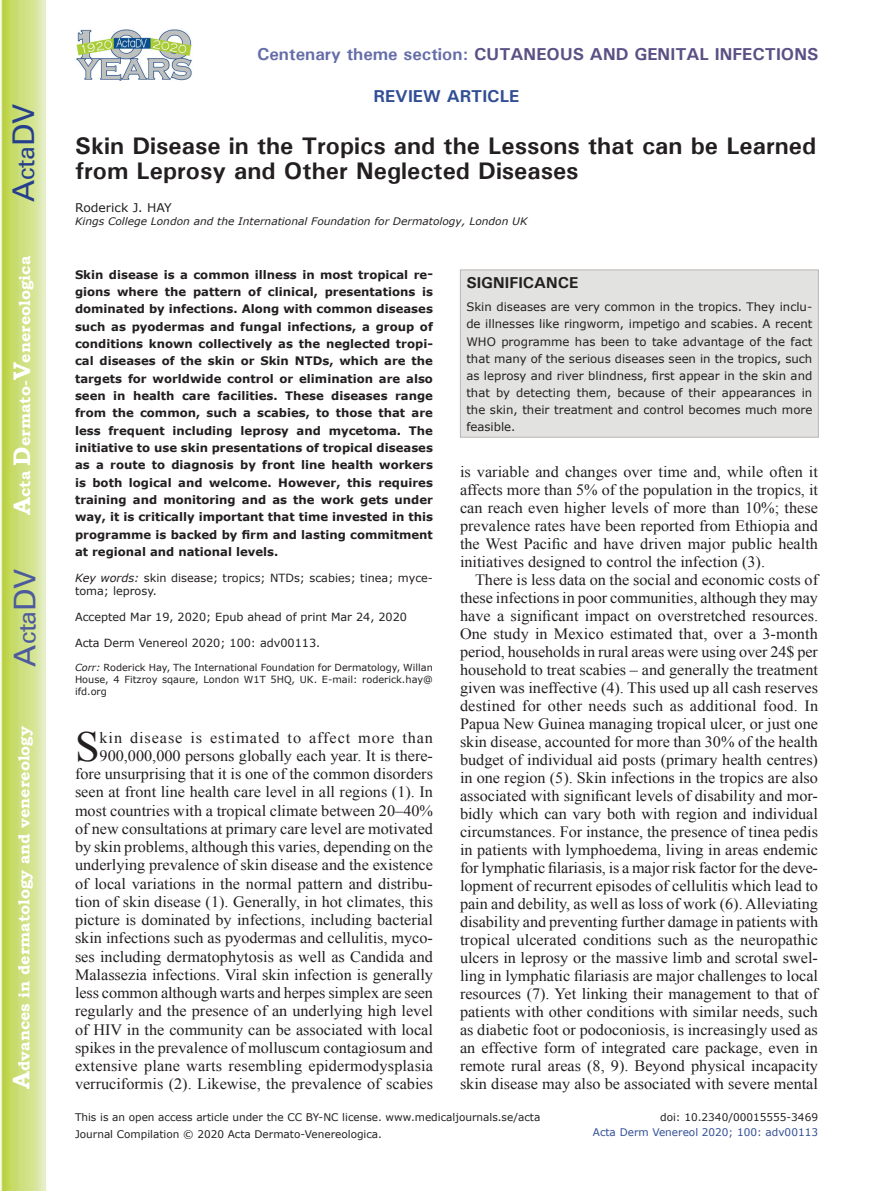
<style>
.page{position:relative;width:893px;height:1191px;background:#fff}
.page>*{position:absolute;margin:0;border:0;box-sizing:border-box;transform-origin:0 0}
.t1{font:42.9px "Times New Roman";color:#231f20}
.t2{font:30px "Univers";color:#4d5a9e}
.t3{font:30px "Univers";color:#253f8e}
.t4{font:700 24px/25.5px "Univers";color:#231f20}
.t5{font:700 17.25px "Univers";color:#5a5085}
.t6{font:700 17.25px "Univers";color:#324f95}
.t7{font:15.75px/18px "Times New Roman";color:#231f20;text-align:justify}
.t8{font:700 15.75px "Bookman Old Style";color:#fff}
.t9{font:700 15.75px "Univers";color:#231f20}
.t10{font:12px "Verdana";color:#231f20}
.t11{font:700 11.7px/17.4px "Verdana";color:#231f20;text-align:justify}
.t12{font:11.7px/17.1px "Verdana";color:#231f20;text-align:justify}
.t13{font:11.25px/13.8px "Verdana";color:#231f20}
.t14{font:10.5px/16.8px "Verdana";color:#231f20}
.t15{font:10.5px "Verdana";color:#324f95}
.t16{font:italic 10.35px "Verdana";color:#231f20}
.t17{font:9.75px/12px "Verdana";color:#231f20;text-align:justify}
.s1{font-size:24px}
.s2{color:#656da9}
.s3{font-style:italic}
</style>
<div class="page">
<svg style="left:1px;top:0;width:45px;height:1191px;background:#cfe084"></svg>
<img style="left:76px;top:29px;width:116px;height:52px">
<div style="left:460px;top:269px;width:359px;height:168px;background:#e2e2e1;border:1px solid #bab5b4"></div>
<h2 class="t3" style="left:6px;top:202px;width:100px;rotate:-90deg">A<span class="s1">cta</span>DV</h2>
<p class="t8" style="left:15px;top:515px;width:260px;rotate:-90deg"><span class="s1">A</span>cta <span class="s1">D</span>ermato-<span class="s1">V</span>enereologica</p>
<h2 class="t2" style="left:7px;top:666px;width:100px;rotate:-90deg">A<span class="s1">cta</span>DV</h2>
<p class="t8" style="left:15px;top:1088px;width:364px;rotate:-90deg"><span class="s1">A</span>dvances in dermatology and venereology</p>
<p class="t5" style="left:257px;top:43px;width:563px"><span class="s2">Centenary theme section:</span> CUTANEOUS AND GENITAL INFECTIONS</p>
<p class="t6" style="left:374px;top:85px;width:147px">REVIEW ARTICLE</p>
<h3 class="t4" style="left:75px;top:132px;width:743px">Skin Disease in the Tropics and the Lessons that can be Learned from Leprosy and Other Neglected Diseases</h3>
<p class="t10" style="left:75px;top:200px;width:98px">Roderick J. HAY</p>
<p class="t16" style="left:75px;top:214px;width:454px">Kings College London and the International Foundation for Dermatology, London UK</p>
<p class="t11" style="left:75px;top:266px;width:359px">Skin disease is a common illness in most tropical re&shy;gions where the pattern of clinical, presentations is dominated by infections. Along with common diseases such as pyodermas and fungal infections, a group of conditions known collectively as the neglected tropi&shy;cal diseases of the skin or Skin NTDs, which are the targets for worldwide control or elimination are also seen in health care facilities. These diseases range from the common, such a scabies, to those that are less frequent including leprosy and mycetoma. The initiative to use skin presentations of tropical diseases as a route to diagnosis by front line health workers is both logical and welcome. However, this requires training and monitoring and as the work gets under way, it is critically important that time invested in this programme is backed by firm and lasting commitment at regional and national levels.</p>
<p class="t13" style="left:75px;top:571px;width:359px"><span class="s3">Key words:</span> skin disease; tropics; NTDs; scabies; tinea; myce&shy;toma; leprosy.</p>
<p class="t13" style="left:75px;top:610px;width:333px">Accepted Mar 19, 2020; Epub ahead of print Mar 24, 2020</p>
<p class="t13" style="left:75px;top:636px;width:247px">Acta Derm Venereol 2020; 100: adv00113.</p>
<p class="t17" style="left:75px;top:661px;width:359px"><span class="s3">Corr:</span> Roderick Hay, The International Foundation for Dermatology, Willan House, 4 Fitzroy sqaure, London W1T 5HQ, UK. E-mail: roderick.hay@ ifd.org</p>
<h1 class="t1" style="left:75px;top:717px;width:26px">S</h1>
<p class="t7" style="left:75px;top:728px;width:360px;text-align:right">kin disease is estimated to affect more than 900,000,000 persons globally each year. It is there&shy;fore unsurprising that it is one of the common disorders seen at front line health care level in all regions (1). In most countries with a tropical climate between 20–40% of new consultations at primary care level are motivated by skin problems, although this varies, depending on the underlying prevalence of skin disease and the existence of local variations in the normal pattern and distribu&shy;tion of skin disease (1). Generally, in hot climates, this picture is dominated by infections, including bacterial skin infections such as pyodermas and cellulitis, myco&shy;ses including dermatophytosis as well as Candida and Malassezia infections. Viral skin infection is generally less common although warts and herpes simplex are seen regularly and the presence of an underlying high level of HIV in the community can be associated with local spikes in the prevalence of molluscum contagiosum and extensive plane warts resembling epidermodysplasia verruciformis (2). Likewise, the prevalence of scabies</p>
<p class="t9" style="left:466px;top:273px;width:114px">SIGNIFICANCE</p>
<p class="t12" style="left:466px;top:299px;width:347px">Skin diseases are very common in the tropics. They inclu&shy;de illnesses like ringworm, impetigo and scabies. A recent WHO programme has been to take advantage of the fact that many of the serious diseases seen in the tropics, such as leprosy and river blindness, first appear in the skin and that by detecting them, because of their appearances in the skin, their treatment and control becomes much more feasible.</p>
<p class="t7" style="left:460px;top:462px;width:360px">is variable and changes over time and, while often it affects more than 5% of the population in the tropics, it can reach even higher levels of more than 10%; these prevalence rates have been reported from Ethiopia and the West Pacific and have driven major public health initiatives designed to control the infection (3).</p>
<p class="t7" style="left:460px;top:570px;width:360px;text-indent:15px">There is less data on the social and economic costs of these infections in poor communities, although they may have a significant impact on overstretched resources.<br>One study in Mexico estimated that, over a 3-month period, households in rural areas were using over 24$ per household to treat scabies – and generally the treatment given was ineffective (4). This used up all cash reserves destined for other needs such as additional food. In Papua New Guinea managing tropical ulcer, or just one skin disease, accounted for more than 30% of the health budget of individual aid posts (primary health centres) in one region (5). Skin infections in the tropics are also associated with significant levels of disability and mor&shy;bidly which can vary both with region and individual circumstances. For instance, the presence of tinea pedis in patients with lymphoedema, living in areas endemic for lymphatic filariasis, is a major risk factor for the deve&shy;lopment of recurrent episodes of cellulitis which lead to pain and debility, as well as loss of work (6). Alleviating disability and preventing further damage in patients with tropical ulcerated conditions such as the neuropathic ulcers in leprosy or the massive limb and scrotal swel&shy;ling in lymphatic filariasis are major challenges to local resources (7). Yet linking their management to that of patients with other conditions with similar needs, such as diabetic foot or podoconiosis, is increasingly used as an effective form of integrated care package, even in remote rural areas (8, 9). Beyond physical incapacity skin disease may also be associated with severe mental</p>
<p class="t14" style="left:75px;top:1108px;width:467px">This is an open access article under the CC BY-NC license. www.medicaljournals.se/acta<br>Journal Compilation © 2020 Acta Dermato-Venereologica.</p>
<p class="t14" style="left:660px;top:1108px;width:159px">doi: 10.2340/00015555-3469</p>
<p class="t15" style="left:593px;top:1125px;width:227px">Acta Derm Venereol 2020; 100: adv00113</p>
</div>
